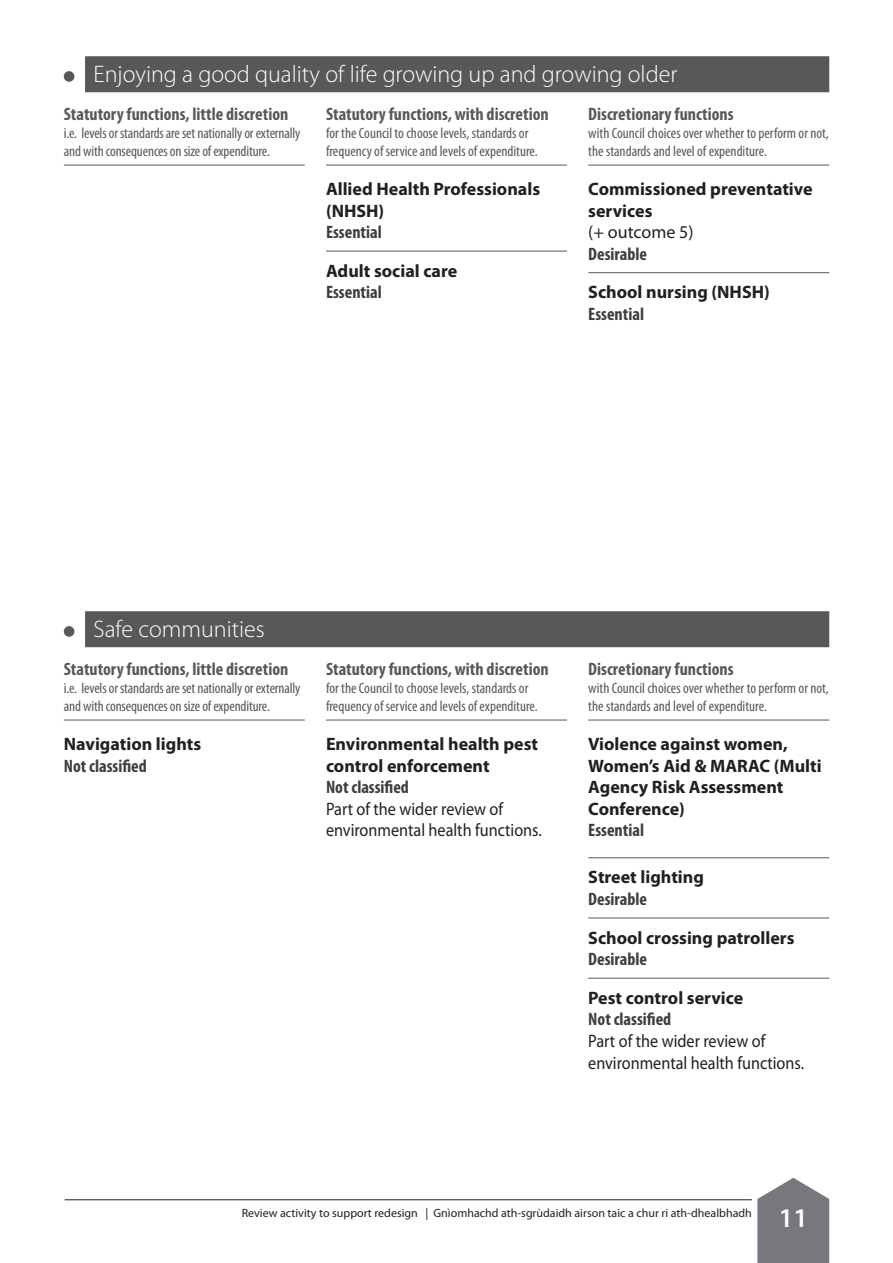
<style>
.page{position:relative;width:893px;height:1263px;background:#fff}
.page>*{position:absolute;margin:0;border:0;box-sizing:border-box;transform-origin:0 0}
.t1{font:600 27px "Myriad Pro";color:#fff}
.t2{font:300 24px "Myriad Pro";color:#fff}
.t3{font:700 18px/21.6px "Myriad Pro";color:#231f20}
.t4{font:700 condensed 18px "Myriad Pro";color:#57585a}
.t5{font:700 condensed 18px "Myriad Pro";color:#3e3e3f}
.t6{font:18px/21.6px "Myriad Pro";color:#231f20;scale:.9 1}
.t7{font:18px "Myriad Pro";color:#231f20}
.t8{font:condensed 15px/18px "Myriad Pro";color:#57585a}
.t9{font:12px "Myriad Pro";color:#231f20}
</style>
<div class="page">
<svg style="left:757px;top:1178px;width:72px;height:85px;background:#87898b"></svg>
<hr style="left:65px;top:1200px;width:687px;height:1px;background:#231f20">
<div style="left:85px;top:56px;width:744px;height:36px;background:#57585a"></div>
<div style="left:64px;top:71px;width:10px;height:11px;background:#57585a;border-radius:50%"></div>
<hr style="left:64px;top:165px;width:241px;height:1px;background:#57585a">
<hr style="left:326px;top:165px;width:241px;height:1px;background:#57585a">
<hr style="left:326px;top:251px;width:241px;height:1px;background:#57585a">
<hr style="left:588px;top:165px;width:241px;height:1px;background:#57585a">
<hr style="left:588px;top:272px;width:241px;height:1px;background:#57585a">
<div style="left:85px;top:611px;width:744px;height:36px;background:#57585a"></div>
<div style="left:64px;top:626px;width:10px;height:11px;background:#57585a;border-radius:50%"></div>
<hr style="left:64px;top:720px;width:241px;height:1px;background:#57585a">
<hr style="left:326px;top:720px;width:241px;height:1px;background:#57585a">
<hr style="left:588px;top:720px;width:241px;height:1px;background:#57585a">
<hr style="left:588px;top:858px;width:241px;height:1px;background:#57585a">
<hr style="left:588px;top:918px;width:241px;height:1px;background:#57585a">
<hr style="left:588px;top:978px;width:241px;height:1px;background:#57585a">
<h2 class="t2" style="left:94px;top:65px;width:585px">Enjoying a good quality of life growing up and growing older</h2>
<p class="t4" style="left:64px;top:107px;width:226px">Statutory functions, little discretion</p>
<p class="t8" style="left:64px;top:125px;width:238px">i.e. levels or standards are set nationally or externally and with consequences on size of expenditure.</p>
<p class="t4" style="left:326px;top:107px;width:224px">Statutory functions, with discretion</p>
<p class="t8" style="left:326px;top:125px;width:213px">for the Council to choose levels, standards or frequency of service and levels of expenditure.</p>
<p class="t3" style="left:326px;top:179px;width:216px">Allied Health Professionals (NHSH)</p>
<p class="t5" style="left:326px;top:225px;width:57px">Essential</p>
<p class="t3" style="left:326px;top:261px;width:133px">Adult social care</p>
<p class="t5" style="left:326px;top:286px;width:57px">Essential</p>
<p class="t4" style="left:588px;top:107px;width:147px">Discretionary functions</p>
<p class="t8" style="left:588px;top:125px;width:242px">with Council choices over whether to perform or not, the standards and level of expenditure.</p>
<p class="t3" style="left:588px;top:179px;width:226px">Commissioned preventative services</p>
<p class="t7" style="left:588px;top:225px;width:107px">(+ outcome 5)</p>
<p class="t5" style="left:588px;top:247px;width:60px">Desirable</p>
<p class="t3" style="left:588px;top:283px;width:183px">School nursing (NHSH)</p>
<p class="t5" style="left:588px;top:307px;width:57px">Essential</p>
<h2 class="t2" style="left:94px;top:620px;width:173px">Safe communities</h2>
<p class="t4" style="left:64px;top:662px;width:226px">Statutory functions, little discretion</p>
<p class="t8" style="left:64px;top:680px;width:238px">i.e. levels or standards are set nationally or externally and with consequences on size of expenditure.</p>
<p class="t3" style="left:64px;top:734px;width:139px">Navigation lights</p>
<p class="t5" style="left:64px;top:759px;width:84px">Not classified</p>
<p class="t4" style="left:326px;top:662px;width:224px">Statutory functions, with discretion</p>
<p class="t8" style="left:326px;top:680px;width:213px">for the Council to choose levels, standards or frequency of service and levels of expenditure.</p>
<p class="t3" style="left:326px;top:734px;width:214px">Environmental health pest control enforcement</p>
<p class="t5" style="left:326px;top:780px;width:84px">Not classified</p>
<p class="t6" style="left:326px;top:799px;width:241px">Part of the wider review of environmental health functions.</p>
<p class="t4" style="left:588px;top:662px;width:147px">Discretionary functions</p>
<p class="t8" style="left:588px;top:680px;width:242px">with Council choices over whether to perform or not, the standards and level of expenditure.</p>
<p class="t3" style="left:588px;top:734px;width:235px">Violence against women,<br>Women’s Aid &amp; MARAC (Multi<br>Agency Risk Assessment<br>Conference)</p>
<p class="t5" style="left:588px;top:823px;width:57px">Essential</p>
<p class="t3" style="left:588px;top:868px;width:117px">Street lighting</p>
<p class="t5" style="left:588px;top:892px;width:60px">Desirable</p>
<p class="t3" style="left:588px;top:928px;width:208px">School crossing patrollers</p>
<p class="t5" style="left:588px;top:952px;width:60px">Desirable</p>
<p class="t3" style="left:588px;top:988px;width:156px">Pest control service</p>
<p class="t5" style="left:588px;top:1013px;width:84px">Not classified</p>
<p class="t6" style="left:588px;top:1031px;width:241px">Part of the wider review of environmental health functions.</p>
<p class="t9" style="left:242px;top:1208px;width:512px">Review activity to support redesign | Gnìomhachd ath-sgrùdaidh airson taic a chur ri ath-dhealbhadh</p>
<h1 class="t1" style="left:779px;top:1207px;width:30px">11</h1>
</div>
